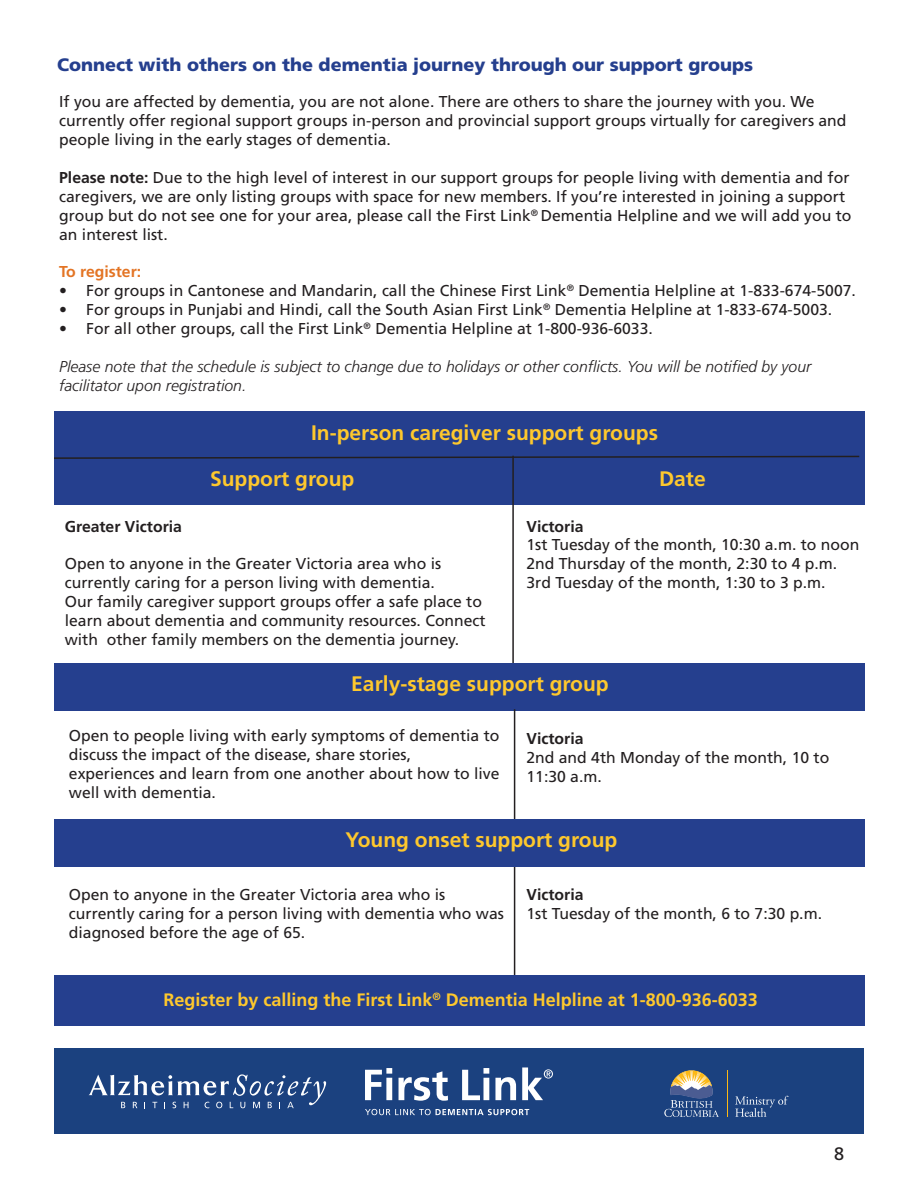
<style>
.page{position:relative;width:918px;height:1188px;background:#fff}
.page>*{position:absolute;margin:0;border:0;box-sizing:border-box;transform-origin:0 0}
.t1{font:700 21px "Frutiger LT Std";color:#fec82d}
.t2{font:700 18px "Frutiger LT Std";color:#fec82d}
.t3{font:900 18px "Frutiger LT Std";color:#253f8e}
.t4{font:18px "Frutiger LT Std";color:#231f20}
.t5{font:15.75px/18.9px "Frutiger LT Std";color:#231f20}
.t6{font:italic 300 15.75px "Frutiger LT Std";color:#231f20}
.t7{font:700 15.75px "Frutiger LT Std";color:#231f20}
.t8{font:700 15.75px "Frutiger LT Std";color:#e37424}
.s1{font-weight:700}
</style>
<div class="page">
<div style="left:54px;top:411px;width:810px;height:48px;background:#253f8e"></div>
<div style="left:54px;top:457px;width:810px;height:48px;background:#253f8e"></div>
<hr style="left:512px;top:456px;width:2px;height:208px;background:#231f20">
<svg style="left:54px;top:455px;width:806px;height:5px"></svg>
<div style="left:54px;top:975px;width:810px;height:51px;background:#253f8e"></div>
<div style="left:54px;top:1049px;width:810px;height:85px;background:#1b417f"></div>
<svg style="left:89px;top:1074px;width:237px;height:34px"></svg>
<svg style="left:365px;top:1067px;width:188px;height:34px"></svg>
<svg style="left:365px;top:1109px;width:164px;height:6px"></svg>
<svg style="left:735px;top:1096px;width:53px;height:21px"></svg>
<svg style="left:664px;top:1070px;width:55px;height:47px"></svg>
<hr style="left:727px;top:1070px;width:1px;height:47px;background:#fcb814">
<div style="left:54px;top:664px;width:810px;height:47px;background:#253f8e"></div>
<hr style="left:514px;top:709px;width:1px;height:266px;background:#231f20">
<div style="left:54px;top:820px;width:810px;height:47px;background:#253f8e"></div>
<p class="t3" style="left:57px;top:54px;width:698px">Connect with others on the dementia journey through our support groups</p>
<p class="t5" style="left:59px;top:93px;width:789px">If you are affected by dementia, you are not alone. There are others to share the journey with you. We currently offer regional support groups in-person and provincial support groups virtually for caregivers and people living in the early stages of dementia.</p>
<p class="t5" style="left:59px;top:168px;width:794px"><span class="s1">Please note:</span> Due to the high level of interest in our support groups for people living with dementia and for caregivers, we are only listing groups with space for new members. If you’re interested in joining a support group but do not see one for your area, please call the First Link<sup>®</sup> Dementia Helpline and we will add you to an interest list.</p>
<p class="t8" style="left:59px;top:263px;width:83px">To register:</p>
<p class="t5" style="left:59px;top:282px;width:798px">• For groups in Cantonese and Mandarin, call the Chinese First Link<sup>®</sup> Dementia Helpline at 1-833-674-5007.</p>
<p class="t5" style="left:59px;top:300px;width:775px">• For groups in Punjabi and Hindi, call the South Asian First Link<sup>®</sup> Dementia Helpline at 1-833-674-5003.</p>
<p class="t5" style="left:59px;top:319px;width:595px">• For all other groups, call the First Link<sup>®</sup> Dementia Helpline at 1-800-936-6033.</p>
<p class="t6" style="left:59px;top:358px;width:754px">Please note that the schedule is subject to change due to holidays or other conflicts. You will be notified by your</p>
<p class="t6" style="left:59px;top:377px;width:189px">facilitator upon registration.</p>
<p class="t1" style="left:311px;top:420px;width:348px">In-person caregiver support groups</p>
<p class="t1" style="left:210px;top:466px;width:146px">Support group</p>
<p class="t1" style="left:659px;top:466px;width:48px">Date</p>
<p class="t7" style="left:65px;top:517px;width:119px">Greater Victoria</p>
<p class="t5" style="left:65px;top:555px;width:378px">Open to anyone in the Greater Victoria area who is</p>
<p class="t5" style="left:65px;top:573px;width:372px">currently caring for a person living with dementia.</p>
<p class="t5" style="left:65px;top:592px;width:422px">Our family caregiver support groups offer a safe place to learn about dementia and community resources. Connect with other family members on the dementia journey.</p>
<p class="t7" style="left:526px;top:517px;width:59px">Victoria</p>
<p class="t5" style="left:526px;top:536px;width:334px">1st Tuesday of the month, 10:30 a.m. to noon</p>
<p class="t5" style="left:526px;top:555px;width:312px">2nd Thursday of the month, 2:30 to 4 p.m.</p>
<p class="t5" style="left:526px;top:573px;width:301px">3rd Tuesday of the month, 1:30 to 3 p.m.</p>
<p class="t1" style="left:351px;top:672px;width:259px">Early-stage support group</p>
<p class="t7" style="left:526px;top:729px;width:59px">Victoria</p>
<p class="t5" style="left:526px;top:748px;width:304px">2nd and 4th Monday of the month, 10 to<br>11:30 a.m.</p>
<p class="t5" style="left:69px;top:726px;width:432px">Open to people living with early symptoms of dementia to discuss the impact of the disease, share stories,</p>
<p class="t5" style="left:69px;top:764px;width:432px">experiences and learn from one another about how to live well with dementia.</p>
<p class="t1" style="left:346px;top:828px;width:273px">Young onset support group</p>
<p class="t5" style="left:69px;top:885px;width:378px">Open to anyone in the Greater Victoria area who is</p>
<p class="t5" style="left:69px;top:904px;width:436px">currently caring for a person living with dementia who was diagnosed before the age of 65.</p>
<p class="t7" style="left:526px;top:886px;width:59px">Victoria</p>
<p class="t5" style="left:526px;top:904px;width:297px">1st Tuesday of the month, 6 to 7:30 p.m.</p>
<p class="t2" style="left:163px;top:989px;width:596px">Register by calling the First Link<sup>®</sup> Dementia Helpline at 1-800-936-6033</p>
<p class="t4" style="left:834px;top:1143px;width:12px">8</p>
</div>
